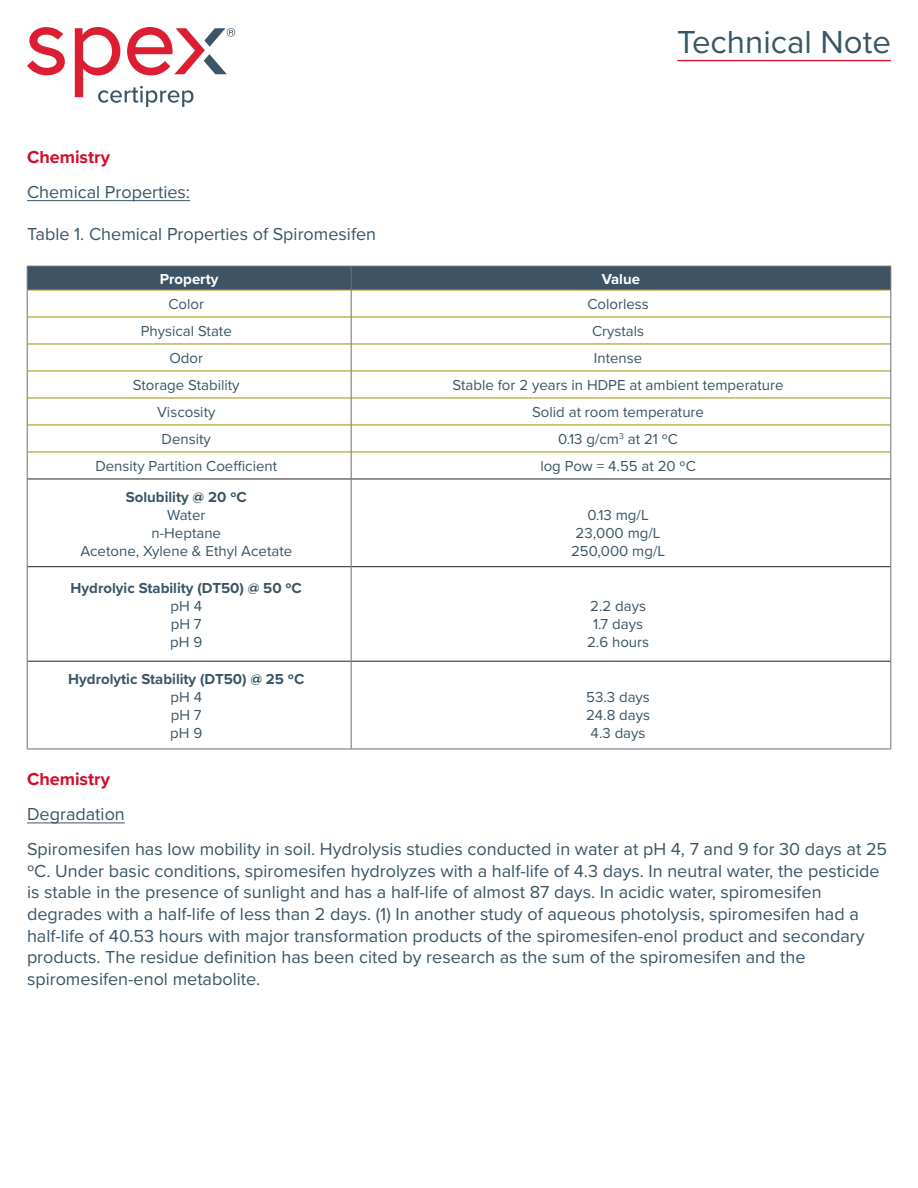
<style>
.page{position:relative;width:918px;height:1188px;background:#fff}
.page>*{position:absolute;margin:0;border:0;box-sizing:border-box;transform-origin:0 0}
.t1{font:33px "Proxima Nova";color:#3b5566}
.t2{font:18px/21.6px "Proxima Nova";color:#3b5566}
.t3{font:700 18px "Proxima Nova";color:#d30d2b}
.t4{font:15px "Proxima Nova";color:#3b5566}
.t5{font:700 15px "Proxima Nova";color:#3b5566}
.t6{font:700 15px "Proxima Nova";color:#fff}
</style>
<div class="page">
<svg style="left:27px;top:27px;width:38px;height:48px"></svg>
<svg style="left:75px;top:27px;width:160px;height:80px"></svg>
<hr style="left:677px;top:60px;width:214px;height:1px;background:#dc1a32">
<hr style="left:27px;top:200px;width:163px;height:1px;background:#3b5566">
<hr style="left:27px;top:822px;width:98px;height:1px;background:#3b5566">
<hr style="left:27px;top:479px;width:324px;height:1px;background:#231f20">
<hr style="left:351px;top:479px;width:540px;height:1px;background:#231f20">
<hr style="left:27px;top:566px;width:324px;height:1px;background:#231f20">
<hr style="left:351px;top:566px;width:540px;height:1px;background:#231f20">
<hr style="left:27px;top:661px;width:324px;height:1px;background:#231f20">
<hr style="left:351px;top:661px;width:540px;height:1px;background:#231f20">
<svg style="left:27px;top:266px;width:865px;height:213px"></svg>
<hr style="left:27px;top:479px;width:1px;height:88px;background:#717074">
<hr style="left:351px;top:479px;width:1px;height:88px;background:#717074">
<hr style="left:891px;top:479px;width:1px;height:88px;background:#717074">
<hr style="left:27px;top:567px;width:1px;height:94px;background:#717074">
<hr style="left:351px;top:567px;width:1px;height:94px;background:#717074">
<hr style="left:891px;top:567px;width:1px;height:94px;background:#717074">
<hr style="left:27px;top:661px;width:1px;height:88px;background:#717074">
<hr style="left:351px;top:661px;width:1px;height:88px;background:#717074">
<hr style="left:891px;top:661px;width:1px;height:88px;background:#717074">
<hr style="left:27px;top:749px;width:324px;height:1px;background:#717074">
<hr style="left:351px;top:749px;width:540px;height:1px;background:#717074">
<h1 class="t1" style="left:677px;top:17px;width:215px">Technical Note</h1>
<p class="t3" style="left:27px;top:143px;width:85px">Chemistry</p>
<p class="t2" style="left:27px;top:180px;width:165px">Chemical Properties:</p>
<p class="t2" style="left:27px;top:222px;width:351px">Table 1. Chemical Properties of Spiromesifen</p>
<p class="t6" style="left:160px;top:268px;width:60px">Property</p>
<p class="t6" style="left:602px;top:268px;width:40px">Value</p>
<p class="t4" style="left:168px;top:293px;width:37px">Color</p>
<p class="t4" style="left:587px;top:293px;width:63px">Colorless</p>
<p class="t4" style="left:141px;top:320px;width:93px">Physical State</p>
<p class="t4" style="left:592px;top:320px;width:54px">Crystals</p>
<p class="t4" style="left:169px;top:347px;width:35px">Odor</p>
<p class="t4" style="left:594px;top:347px;width:50px">Intense</p>
<p class="t4" style="left:133px;top:374px;width:108px">Storage Stability</p>
<p class="t4" style="left:453px;top:374px;width:333px">Stable for 2 years in HDPE at ambient temperature</p>
<p class="t4" style="left:157px;top:401px;width:60px">Viscosity</p>
<p class="t4" style="left:532px;top:401px;width:173px">Solid at room temperature</p>
<p class="t4" style="left:162px;top:428px;width:51px">Density</p>
<p class="t4" style="left:558px;top:428px;width:121px">0.13 g/cm<sup>3</sup> at 21 ºC</p>
<p class="t4" style="left:95px;top:455px;width:183px">Density Partition Coefficient</p>
<p class="t4" style="left:540px;top:455px;width:157px">log Pow = 4.55 at 20 ºC</p>
<p class="t5" style="left:126px;top:486px;width:122px">Solubility @ 20 ºC</p>
<p class="t4" style="left:167px;top:504px;width:40px">Water</p>
<p class="t4" style="left:152px;top:522px;width:71px">n-Heptane</p>
<p class="t4" style="left:80px;top:540px;width:213px">Acetone, Xylene &amp; Ethyl Acetate</p>
<p class="t4" style="left:588px;top:504px;width:63px">0.13 mg/L</p>
<p class="t4" style="left:576px;top:522px;width:86px">23,000 mg/L</p>
<p class="t4" style="left:571px;top:540px;width:96px">250,000 mg/L</p>
<p class="t5" style="left:71px;top:577px;width:233px">Hydrolyic Stability (DT50) @ 50 ºC</p>
<p class="t4" style="left:171px;top:595px;width:33px">pH 4</p>
<p class="t4" style="left:171px;top:613px;width:32px">pH 7</p>
<p class="t4" style="left:170px;top:631px;width:34px">pH 9</p>
<p class="t5" style="left:68px;top:668px;width:238px">Hydrolytic Stability (DT50) @ 25 ºC</p>
<p class="t4" style="left:171px;top:686px;width:33px">pH 4</p>
<p class="t4" style="left:171px;top:704px;width:32px">pH 7</p>
<p class="t4" style="left:170px;top:722px;width:34px">pH 9</p>
<p class="t4" style="left:590px;top:595px;width:57px">2.2 days</p>
<p class="t4" style="left:593px;top:613px;width:51px">1.7 days</p>
<p class="t4" style="left:587px;top:631px;width:64px">2.6 hours</p>
<p class="t4" style="left:586px;top:686px;width:65px">53.3 days</p>
<p class="t4" style="left:586px;top:704px;width:66px">24.8 days</p>
<p class="t4" style="left:591px;top:722px;width:56px">4.3 days</p>
<p class="t3" style="left:27px;top:766px;width:85px">Chemistry</p>
<p class="t2" style="left:27px;top:803px;width:99px">Degradation</p>
<p class="t2" style="left:27px;top:838px;width:862px">Spiromesifen has low mobility in soil. Hydrolysis studies conducted in water at pH 4, 7 and 9 for 30 days at 25 ºC. Under basic conditions, spiromesifen hydrolyzes with a half-life of 4.3 days. In neutral water, the pesticide is stable in the presence of sunlight and has a half-life of almost 87 days. In acidic water, spiromesifen degrades with a half-life of less than 2 days. (1) In another study of aqueous photolysis, spiromesifen had a half-life of 40.53 hours with major transformation products of the spiromesifen-enol product and secondary products. The residue definition has been cited by research as the sum of the spiromesifen and the spiromesifen-enol metabolite.</p>
</div>
